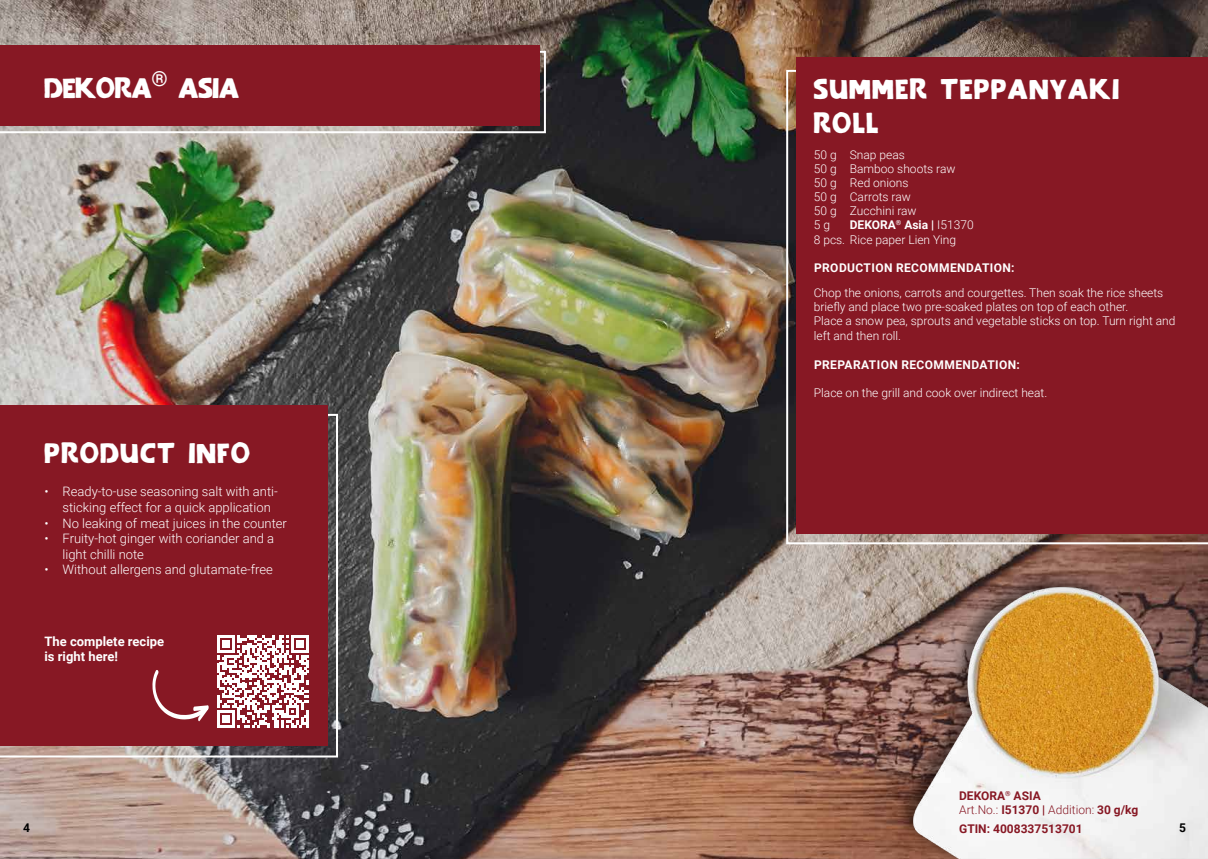
<style>
.page{position:relative;width:1208px;height:859px;background:#fff}
.page>*{position:absolute;margin:0;border:0;box-sizing:border-box;transform-origin:0 0}
.t1{font:700 35.7px/33.8px "Arizona";letter-spacing:.05em;color:#fff}
.t2{font:700 35.7px "Arizona";color:#fff}
.t3{font:300 13px/15.6px "Roboto";color:#fff}
.t4{font:700 13px/15.6px "Roboto";color:#fff}
.t5{font:300 12px/14px "Roboto";color:#fff}
.t6{font:700 12px/14.4px "Roboto";color:#871824}
.t7{font:700 12px "Roboto";letter-spacing:.035em;color:#fff}
.t8{font:700 12px "Roboto";color:#000}
.s1{font-weight:700}
.s2{font-weight:300}
</style>
<div class="page">
<img style="left:0;top:0;width:1208px;height:859px">
<img style="left:778px;top:489px;width:430px;height:370px">
<svg style="left:0;top:51px;width:546px;height:82px"></svg>
<div style="left:0;top:45px;width:539px;height:81px;background:#871824"></div>
<svg style="left:0;top:414px;width:338px;height:343px;background:#898382"></svg>
<div style="left:0;top:405px;width:328px;height:341px;background:#871824"></div>
<svg style="left:217px;top:635px;width:92px;height:92px"></svg>
<svg style="left:152px;top:670px;width:57px;height:51px"></svg>
<svg style="left:786px;top:70px;width:422px;height:474px;background:#827670"></svg>
<div style="left:796px;top:58px;width:412px;height:476px;background:#871824"></div>
<h1 class="t2" style="left:45px;top:67px;width:196px">DEKORA<sup>®</sup> ASIA</h1>
<h1 class="t1" style="left:45px;top:436px;width:207px">PRODUCT INFO</h1>
<p class="t3" style="left:63px;top:484px;width:217px;text-indent:-18px">• Ready-to-use seasoning salt with anti&shy;sticking effect for a quick application</p>
<p class="t3" style="left:45px;top:515px;width:244px">• No leaking of meat juices in the counter</p>
<p class="t3" style="left:63px;top:530px;width:213px;text-indent:-18px">• Fruity-hot ginger with coriander and a light chilli note</p>
<p class="t3" style="left:45px;top:562px;width:230px">• Without allergens and glutamate-free</p>
<p class="t4" style="left:45px;top:633px;width:121px">The complete recipe is right here!</p>
<h1 class="t1" style="left:814px;top:72px;width:306px">SUMMER TEPPANYAKI<br>ROLL</h1>
<p class="t5" style="left:814px;top:148px;width:143px">50 g Snap peas<br>50 g Bamboo shoots raw<br>50 g Red onions<br>50 g Carrots raw<br>50 g Zucchini raw<br>5 g</p>
<p class="t5" style="left:814px;top:217px;width:161px;line-height:14.4px;text-indent:36px"><span class="s1">DEKORA</span><sup>®</sup> <span class="s1">Asia |</span> I51370<br>8 pcs. Rice paper Lien Ying</p>
<p class="t7" style="left:814px;top:260px;width:202px">PRODUCTION RECOMMENDATION:</p>
<p class="t5" style="left:814px;top:286px;width:363px">Chop the onions, carrots and courgettes. Then soak the rice sheets briefly and place two pre-soaked plates on top of each other.<br>Place a snow pea, sprouts and vegetable sticks on top. Turn right and left and then roll.</p>
<p class="t7" style="left:814px;top:356px;width:207px">PREPARATION RECOMMENDATION:</p>
<p class="t5" style="left:814px;top:385px;width:235px">Place on the grill and cook over indirect heat.</p>
<p class="t6" style="left:959px;top:788px;width:181px">DEKORA<sup>®</sup> ASIA<br><span class="s2">Art.No.:</span> I51370 | <span class="s2">Addition:</span> 30 g/kg</p>
<p class="t8" style="left:23px;top:819px;width:8px">4</p>
<p class="t8" style="left:1179px;top:819px;width:8px">5</p>
<p class="t6" style="left:959px;top:821px;width:125px">GTIN: 4008337513701</p>
</div>
